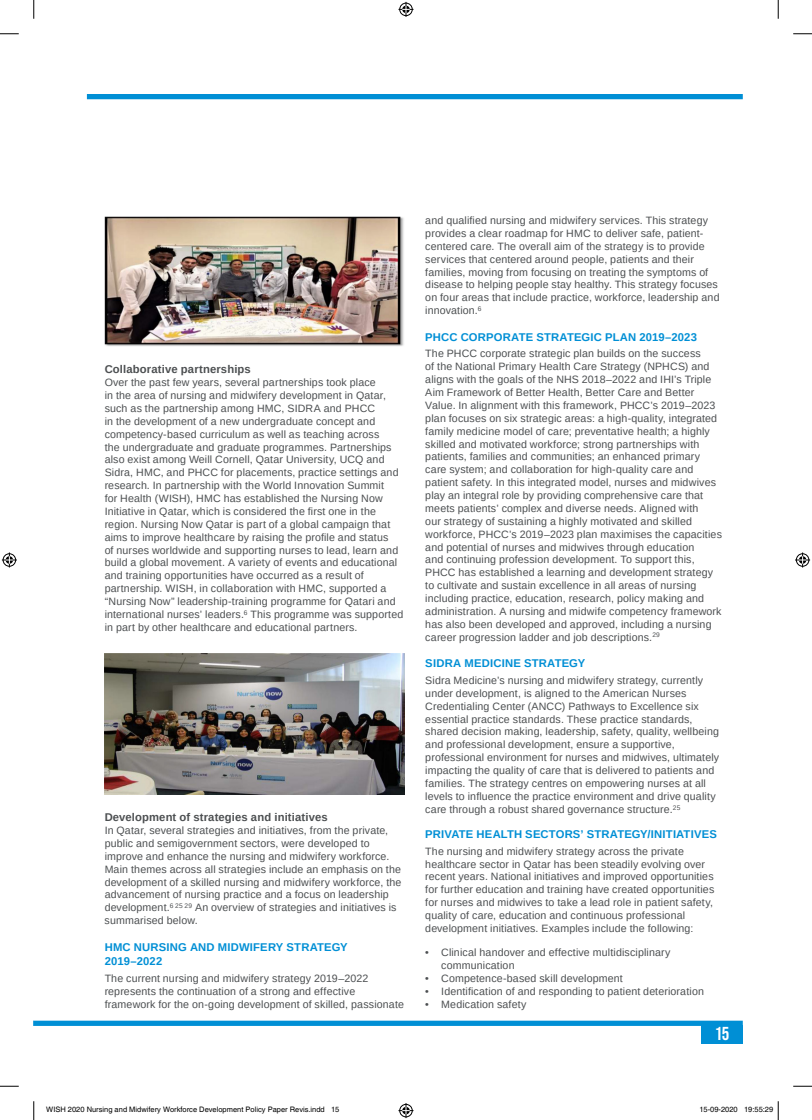
<style>
.page{position:relative;width:812px;height:1120px;background:#fff}
.page>*{position:absolute;margin:0;border:0;box-sizing:border-box;transform-origin:0 0}
.t1{font:18.75px "Bebas Neue";color:#fff}
._2{font:700 11.25px/14.1px "Arimo";letter-spacing:.015em;color:#008fd5}
._3{font:700 11.25px "Arimo";letter-spacing:.015em;color:#4c4f51}
.T{font:10.62px/12.9px "Arimo";letter-spacing:.015em;color:#4c4f51}
.t2{font:7.5px "Helvetica";color:#000}
</style>
<div class="page">
<div style="left:34px;top:1021px;width:708px;height:5px;background:#008fd5"></div>
<div style="left:87px;top:94px;width:655px;height:5px;background:#008fd5"></div>
<div style="left:701px;top:1025px;width:41px;height:19px;background:#008fd5"></div>
<img style="left:105px;top:216px;width:299px;height:130px">
<img style="left:105px;top:653px;width:299px;height:141px">
<svg style="left:0;top:33px;width:19px;height:2px"></svg>
<svg style="left:793px;top:33px;width:19px;height:2px"></svg>
<svg style="left:0;top:1085px;width:19px;height:2px"></svg>
<svg style="left:793px;top:1085px;width:19px;height:2px"></svg>
<svg style="left:33px;top:0;width:2px;height:19px"></svg>
<svg style="left:33px;top:1101px;width:2px;height:19px"></svg>
<svg style="left:777px;top:0;width:2px;height:19px"></svg>
<svg style="left:398px;top:2px;width:15px;height:15px"></svg>
<svg style="left:398px;top:1103px;width:15px;height:15px"></svg>
<svg style="left:2px;top:552px;width:15px;height:15px"></svg>
<svg style="left:795px;top:552px;width:15px;height:15px"></svg>
<svg style="left:777px;top:1101px;width:2px;height:19px"></svg>
<p class="_3" style="left:105px;top:362px;width:148px">Collaborative partnerships</p>
<p class="T" style="left:105px;top:376px;width:300px">Over the past few years, several partnerships took place<br>in the area of nursing and midwifery development in Qatar, such as the partnership among HMC, SIDRA and PHCC<br>in the development of a new undergraduate concept and competency-based curriculum as well as teaching across<br>the undergraduate and graduate programmes. Partnerships also exist among Weill Cornell, Qatar University, UCQ and Sidra, HMC, and PHCC for placements, practice settings and research. In partnership with the World Innovation Summit<br>for Health (WISH), HMC has established the Nursing Now Initiative in Qatar, which is considered the first one in the region. Nursing Now Qatar is part of a global campaign that aims to improve healthcare by raising the profile and status<br>of nurses worldwide and supporting nurses to lead, learn and build a global movement. A variety of events and educational and training opportunities have occurred as a result of partnership. WISH, in collaboration with HMC, supported a “Nursing Now” leadership-training programme for Qatari and international nurses’ leaders.<sup>6</sup> This programme was supported in part by other healthcare and educational partners.</p>
<p class="_3" style="left:105px;top:810px;width:224px">Development of strategies and initiatives</p>
<p class="T" style="left:105px;top:824px;width:298px">In Qatar, several strategies and initiatives, from the private, public and semigovernment sectors, were developed to improve and enhance the nursing and midwifery workforce.<br>Main themes across all strategies include an emphasis on the development of a skilled nursing and midwifery workforce, the advancement of nursing practice and a focus on leadership development.<sup>6</sup> <sup>25</sup> <sup>29</sup> An overview of strategies and initiatives is summarised below.</p>
<p class="_2" style="left:105px;top:940px;width:244px">HMC NURSING AND MIDWIFERY STRATEGY<br>2019–2022</p>
<p class="T" style="left:105px;top:972px;width:301px">The current nursing and midwifery strategy 2019–2022 represents the continuation of a strong and effective framework for the on-going development of skilled, passionate</p>
<p class="T" style="left:425px;top:214px;width:296px">and qualified nursing and midwifery services. This strategy provides a clear roadmap for HMC to deliver safe, patient&shy;centered care. The overall aim of the strategy is to provide services that centered around people, patients and their families, moving from focusing on treating the symptoms of disease to helping people stay healthy. This strategy focuses on four areas that include practice, workforce, leadership and innovation.<sup>6</sup></p>
<p class="_2" style="left:425px;top:330px;width:273px">PHCC CORPORATE STRATEGIC PLAN 2019–2023</p>
<p class="T" style="left:425px;top:347px;width:298px">The PHCC corporate strategic plan builds on the success<br>of the National Primary Health Care Strategy (NPHCS) and aligns with the goals of the NHS 2018–2022 and IHI’s Triple Aim Framework of Better Health, Better Care and Better Value. In alignment with this framework, PHCC’s 2019–2023 plan focuses on six strategic areas: a high-quality, integrated family medicine model of care; preventative health; a highly skilled and motivated workforce; strong partnerships with patients, families and communities; an enhanced primary care system; and collaboration for high-quality care and patient safety. In this integrated model, nurses and midwives play an integral role by providing comprehensive care that meets patients’ complex and diverse needs. Aligned with<br>our strategy of sustaining a highly motivated and skilled workforce, PHCC’s 2019–2023 plan maximises the capacities and potential of nurses and midwives through education<br>and continuing profession development. To support this, PHCC has established a learning and development strategy to cultivate and sustain excellence in all areas of nursing including practice, education, research, policy making and administration. A nursing and midwife competency framework has also been developed and approved, including a nursing career progression ladder and job descriptions.<sup>29</sup></p>
<p class="_2" style="left:425px;top:656px;width:161px">SIDRA MEDICINE STRATEGY</p>
<p class="T" style="left:425px;top:674px;width:295px">Sidra Medicine’s nursing and midwifery strategy, currently under development, is aligned to the American Nurses Credentialing Center (ANCC) Pathways to Excellence six essential practice standards. These practice standards, shared decision making, leadership, safety, quality, wellbeing and professional development, ensure a supportive, professional environment for nurses and midwives, ultimately impacting the quality of care that is delivered to patients and families. The strategy centres on empowering nurses at all levels to influence the practice environment and drive quality care through a robust shared governance structure.<sup>25</sup></p>
<p class="_2" style="left:425px;top:827px;width:293px">PRIVATE HEALTH SECTORS’ STRATEGY/INITIATIVES</p>
<p class="T" style="left:425px;top:845px;width:290px">The nursing and midwifery strategy across the private healthcare sector in Qatar has been steadily evolving over recent years. National initiatives and improved opportunities for further education and training have created opportunities for nurses and midwives to take a lead role in patient safety, quality of care, education and continuous professional development initiatives. Examples include the following:</p>
<p class="T" style="left:441px;top:946px;width:231px;text-indent:-16px">• Clinical handover and effective multidisciplinary communication</p>
<p class="T" style="left:425px;top:972px;width:199px">• Competence-based skill development</p>
<p class="T" style="left:425px;top:985px;width:280px">• Identification of and responding to patient deterioration</p>
<p class="T" style="left:425px;top:997px;width:103px">• Medication safety</p>
<h1 class="t1" style="left:714px;top:1023px;width:16px">15</h1>
<p class="t2" style="left:46px;top:1105px;width:295px">WISH 2020 Nursing and Midwifery Workforce Development Policy Paper Revis.indd 15</p>
<p class="t2" style="left:699px;top:1105px;width:75px">15-09-2020 19:55:29</p>
</div>
